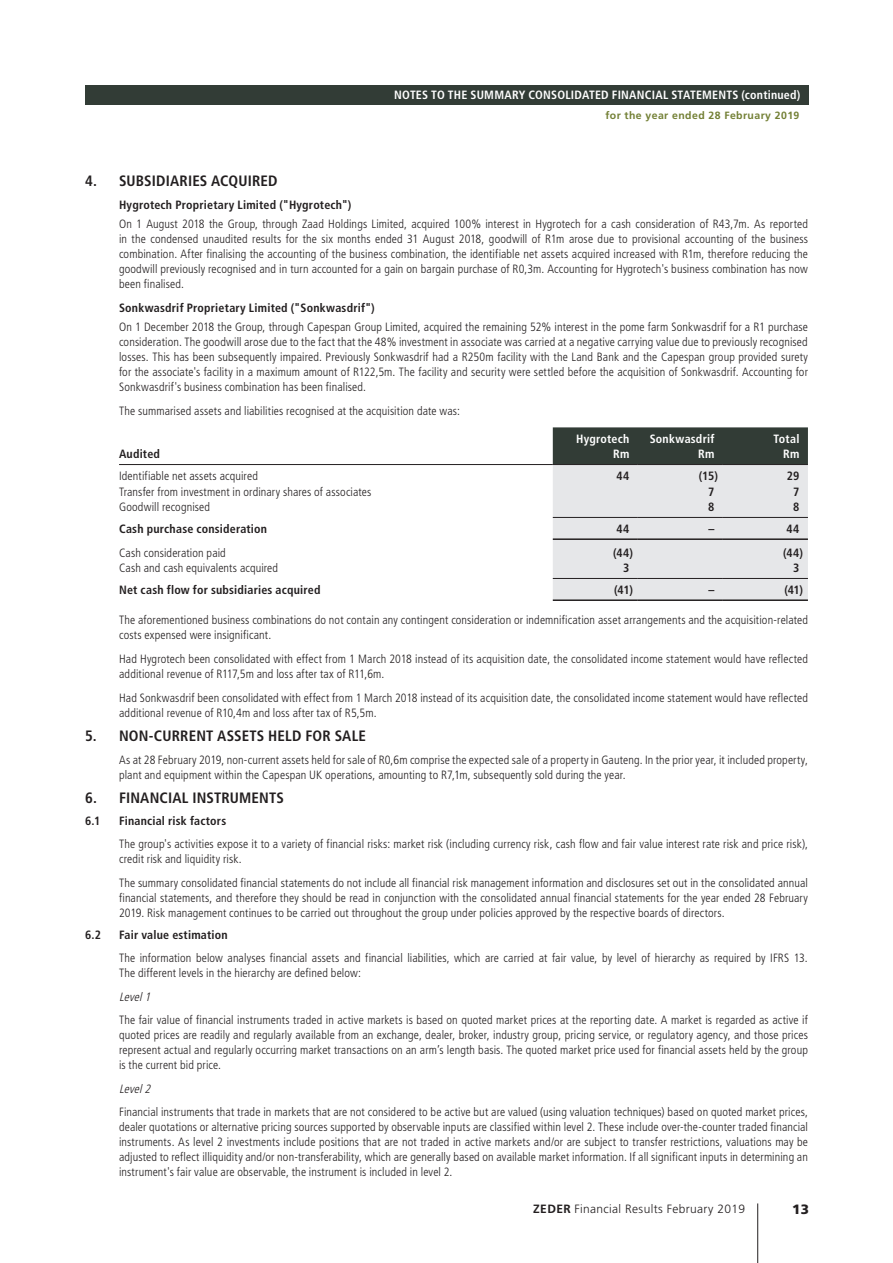
<style>
.page{position:relative;width:893px;height:1263px;background:#fff}
.page>*{position:absolute;margin:0;border:0;box-sizing:border-box;transform-origin:0 0}
.t1{font:700 condensed 15px "Frutiger LT Std";letter-spacing:.01em;color:#231f20}
.t2{font:900 13.5px "Frutiger LT Std";color:#231f20}
.t3{font:300 condensed 12px/15px "Frutiger LT Std";letter-spacing:.01em;color:#231f20}
.t4{font:700 condensed 12px "Frutiger LT Std";letter-spacing:.015em;color:#231f20}
.t5{font:700 condensed 12px "Frutiger LT Std";letter-spacing:.02em;color:#fff}
.t6{font:300 12px "Frutiger LT Std";letter-spacing:.03em;color:#231f20}
.t7{font:italic 300 condensed 12px "Frutiger LT Std";color:#231f20}
.t8{font:700 10.5px "Frutiger LT Std";letter-spacing:.04em;color:#738035}
.s1{font-weight:700}
</style>
<div class="page">
<div style="left:85px;top:85px;width:724px;height:19px;background:#323c36"></div>
<hr style="left:757px;top:1203px;width:1px;height:60px;background:#231f20">
<svg style="left:120px;top:427px;width:433px;height:173px"></svg>
<svg style="left:553px;top:427px;width:255px;height:172px;background:#bec1c1"></svg>
<hr style="left:119px;top:464px;width:434px;height:1px;background:#231f20">
<hr style="left:553px;top:464px;width:85px;height:1px;background:#231f20">
<hr style="left:638px;top:464px;width:85px;height:1px;background:#231f20">
<hr style="left:723px;top:464px;width:85px;height:1px;background:#231f20">
<hr style="left:553px;top:517px;width:85px;height:1px;background:#231f20">
<hr style="left:638px;top:517px;width:85px;height:1px;background:#231f20">
<hr style="left:723px;top:517px;width:85px;height:1px;background:#231f20">
<hr style="left:553px;top:538px;width:85px;height:2px;background:#231f20">
<hr style="left:638px;top:538px;width:85px;height:2px;background:#231f20">
<hr style="left:723px;top:538px;width:85px;height:2px;background:#231f20">
<hr style="left:553px;top:578px;width:85px;height:1px;background:#231f20">
<hr style="left:553px;top:599px;width:85px;height:2px;background:#231f20">
<hr style="left:638px;top:578px;width:85px;height:1px;background:#231f20">
<hr style="left:638px;top:599px;width:85px;height:2px;background:#231f20">
<hr style="left:723px;top:578px;width:85px;height:1px;background:#231f20">
<hr style="left:723px;top:599px;width:85px;height:2px;background:#231f20">
<p class="t5" style="left:394px;top:88px;width:408px">NOTES TO THE SUMMARY CONSOLIDATED FINANCIAL STATEMENTS (continued)</p>
<p class="t8" style="left:605px;top:109px;width:196px">for the year ended 28 February 2019</p>
<p class="t1" style="left:85px;top:171px;width:194px">4. SUBSIDIARIES ACQUIRED</p>
<p class="t4" style="left:119px;top:198px;width:234px">Hygrotech Proprietary Limited ("Hygrotech")</p>
<p class="t3" style="left:119px;top:217px;width:690px;text-align:justify">On 1 August 2018 the Group, through Zaad Holdings Limited, acquired 100% interest in Hygrotech for a cash consideration of R43,7m. As reported in the condensed unaudited results for the six months ended 31 August 2018, goodwill of R1m arose due to provisional accounting of the business combination. After finalising the accounting of the business combination, the identifiable net assets acquired increased with R1m, therefore reducing the goodwill previously recognised and in turn accounted for a gain on bargain purchase of R0,3m. Accounting for Hygrotech's business combination has now been finalised.</p>
<p class="t4" style="left:119px;top:301px;width:257px">Sonkwasdrif Proprietary Limited ("Sonkwasdrif")</p>
<p class="t3" style="left:119px;top:320px;width:690px;text-align:justify">On 1 December 2018 the Group, through Capespan Group Limited, acquired the remaining 52% interest in the pome farm Sonkwasdrif for a R1 purchase consideration. The goodwill arose due to the fact that the 48% investment in associate was carried at a negative carrying value due to previously recognised losses. This has been subsequently impaired. Previously Sonkwasdrif had a R250m facility with the Land Bank and the Capespan group provided surety for the associate's facility in a maximum amount of R122,5m. The facility and security were settled before the acquisition of Sonkwasdrif. Accounting for Sonkwasdrif's business combination has been finalised.</p>
<p class="t3" style="left:119px;top:403px;width:342px">The summarised assets and liabilities recognised at the acquisition date was:</p>
<p class="t5" style="left:576px;top:431px;width:55px">Hygrotech</p>
<p class="t5" style="left:650px;top:431px;width:66px">Sonkwasdrif</p>
<p class="t5" style="left:774px;top:431px;width:27px">Total</p>
<p class="t4" style="left:119px;top:447px;width:42px">Audited</p>
<p class="t5" style="left:613px;top:447px;width:18px">Rm</p>
<p class="t5" style="left:698px;top:447px;width:18px">Rm</p>
<p class="t5" style="left:783px;top:447px;width:18px">Rm</p>
<p class="t3" style="left:119px;top:469px;width:140px">Identifiable net assets acquired</p>
<p class="t4" style="left:616px;top:469px;width:14px">44</p>
<p class="t4" style="left:699px;top:469px;width:21px">(15)</p>
<p class="t4" style="left:787px;top:469px;width:14px">29</p>
<p class="t3" style="left:119px;top:484px;width:254px">Transfer from investment in ordinary shares of associates</p>
<p class="t4" style="left:708px;top:484px;width:8px">7</p>
<p class="t4" style="left:793px;top:484px;width:8px">7</p>
<p class="t3" style="left:119px;top:500px;width:93px">Goodwill recognised</p>
<p class="t4" style="left:708px;top:500px;width:8px">8</p>
<p class="t4" style="left:793px;top:500px;width:8px">8</p>
<p class="t4" style="left:119px;top:521px;width:150px">Cash purchase consideration</p>
<p class="t4" style="left:616px;top:521px;width:14px">44</p>
<p class="t4" style="left:708px;top:521px;width:7px">–</p>
<p class="t4" style="left:787px;top:521px;width:14px">44</p>
<p class="t3" style="left:119px;top:545px;width:108px">Cash consideration paid</p>
<p class="t4" style="left:613px;top:545px;width:21px">(44)</p>
<p class="t4" style="left:783px;top:545px;width:21px">(44)</p>
<p class="t3" style="left:119px;top:561px;width:161px">Cash and cash equivalents acquired</p>
<p class="t4" style="left:623px;top:561px;width:8px">3</p>
<p class="t4" style="left:793px;top:561px;width:8px">3</p>
<p class="t4" style="left:119px;top:582px;width:203px">Net cash flow for subsidiaries acquired</p>
<p class="t4" style="left:614px;top:582px;width:20px">(41)</p>
<p class="t4" style="left:708px;top:582px;width:7px">–</p>
<p class="t4" style="left:784px;top:582px;width:20px">(41)</p>
<p class="t3" style="left:119px;top:613px;width:690px">The aforementioned business combinations do not contain any contingent consideration or indemnification asset arrangements and the acquisition-related costs expensed were insignificant.</p>
<p class="t3" style="left:119px;top:651px;width:690px">Had Hygrotech been consolidated with effect from 1 March 2018 instead of its acquisition date, the consolidated income statement would have reflected additional revenue of R117,5m and loss after tax of R11,6m.</p>
<p class="t3" style="left:119px;top:690px;width:690px">Had Sonkwasdrif been consolidated with effect from 1 March 2018 instead of its acquisition date, the consolidated income statement would have reflected additional revenue of R10,4m and loss after tax of R5,5m.</p>
<p class="t1" style="left:85px;top:726px;width:282px">5. NON-CURRENT ASSETS HELD FOR SALE</p>
<p class="t3" style="left:119px;top:752px;width:690px">As at 28 February 2019, non-current assets held for sale of R0,6m comprise the expected sale of a property in Gauteng. In the prior year, it included property, plant and equipment within the Capespan UK operations, amounting to R7,1m, subsequently sold during the year.</p>
<p class="t1" style="left:85px;top:789px;width:200px">6. FINANCIAL INSTRUMENTS</p>
<p class="t4" style="left:85px;top:813px;width:17px">6.1</p>
<p class="t4" style="left:119px;top:813px;width:109px">Financial risk factors</p>
<p class="t3" style="left:119px;top:837px;width:690px">The group's activities expose it to a variety of financial risks: market risk (including currency risk, cash flow and fair value interest rate risk and price risk), credit risk and liquidity risk.</p>
<p class="t3" style="left:119px;top:875px;width:690px;text-align:justify">The summary consolidated financial statements do not include all financial risk management information and disclosures set out in the consolidated annual financial statements, and therefore they should be read in conjunction with the consolidated annual financial statements for the year ended 28 February 2019. Risk management continues to be carried out throughout the group under policies approved by the respective boards of directors.</p>
<p class="t4" style="left:85px;top:927px;width:18px">6.2</p>
<p class="t4" style="left:119px;top:927px;width:110px">Fair value estimation</p>
<p class="t3" style="left:119px;top:950px;width:690px">The information below analyses financial assets and financial liabilities, which are carried at fair value, by level of hierarchy as required by IFRS 13.<br>The different levels in the hierarchy are defined below:</p>
<p class="t7" style="left:119px;top:989px;width:36px">Level 1</p>
<p class="t3" style="left:119px;top:1012px;width:690px;text-align:justify">The fair value of financial instruments traded in active markets is based on quoted market prices at the reporting date. A market is regarded as active if quoted prices are readily and regularly available from an exchange, dealer, broker, industry group, pricing service, or regulatory agency, and those prices represent actual and regularly occurring market transactions on an arm’s length basis. The quoted market price used for financial assets held by the group is the current bid price.</p>
<p class="t7" style="left:119px;top:1082px;width:36px">Level 2</p>
<p class="t3" style="left:119px;top:1104px;width:690px;text-align:justify">Financial instruments that trade in markets that are not considered to be active but are valued (using valuation techniques) based on quoted market prices, dealer quotations or alternative pricing sources supported by observable inputs are classified within level 2. These include over-the-counter traded financial instruments. As level 2 investments include positions that are not traded in active markets and/or are subject to transfer restrictions, valuations may be adjusted to reflect illiquidity and/or non-transferability, which are generally based on available market information. If all significant inputs in determining an instrument's fair value are observable, the instrument is included in level 2.</p>
<p class="t6" style="left:533px;top:1202px;width:213px"><span class="s1">ZEDER</span> Financial Results February 2019</p>
<p class="t2" style="left:792px;top:1201px;width:18px">13</p>
</div>
